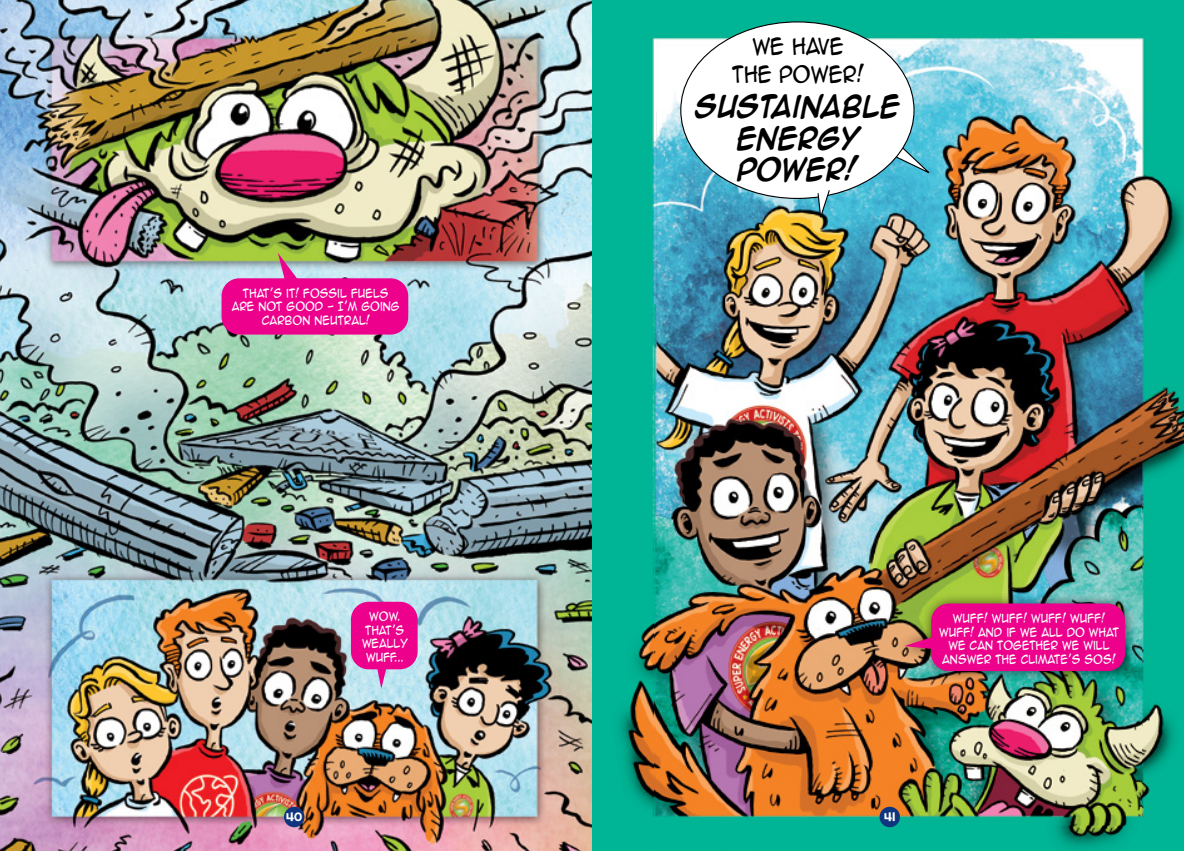
<style>
.page{position:relative;width:1184px;height:851px;background:#fff}
.page>*{position:absolute;margin:0;border:0;box-sizing:border-box;transform-origin:0 0}
.t1{font:700 25.88px/31px "Anime Ace 2.0 BB";color:#000;text-align:center;scale:.88 1}
.t2{font:20.88px/27.2px "Anime Ace 2.0 BB";color:#000;text-align:center;scale:.88 1}
.t3{font:11.25px/13.5px "Anime Ace 2.0 BB";color:#fff;text-align:center;scale:.88 1}
.t4{font:9.88px "KG Blank Space Solid";color:#fff;scale:1.19 1}
</style>
<div class="page">
<img style="left:0;top:0;width:1183px;height:850px">
<img style="left:656px;top:111px;width:527px;height:193px">
<img style="left:654px;top:304px;width:529px;height:521px">
<div style="left:895px;top:592px;width:243px;height:91px;background:#000;opacity:.6"></div>
<div style="left:931px;top:603px;width:194px;height:68px;background:#ec008c;border-radius:18px"></div>
<svg style="left:904px;top:635px;width:28px;height:14px"></svg>
<div style="left:221px;top:278px;width:187px;height:56px;background:#ec008c;border-radius:18px"></div>
<svg style="left:278px;top:253px;width:22px;height:26px"></svg>
<div style="left:351px;top:601px;width:66px;height:68px;background:#ec008c;border-radius:18px"></div>
<svg style="left:377px;top:669px;width:11px;height:19px"></svg>
<svg style="left:892px;top:144px;width:43px;height:33px"></svg>
<div style="left:680px;top:22px;width:234px;height:176px;background:#fff;border-radius:50%"></div>
<svg style="left:816px;top:190px;width:14px;height:32px"></svg>
<div style="left:284px;top:806px;width:20px;height:21px;background:#10357f;border-radius:50%"></div>
<div style="left:879px;top:806px;width:21px;height:21px;background:#10357f;border-radius:50%"></div>
<p class="t3" style="left:232px;top:286px;width:192px">THAT’S IT! FOSSIL FUELS<br>ARE NOT GOOD - I’M GOING<br>CARBON NEUTRAL!</p>
<h2 class="t2" style="left:732px;top:32px;width:151px">WE HAVE<br>THE POWER!</h2>
<h1 class="t1" style="left:695px;top:89px;width:234px">SUSTAINABLE<br>ENERGY<br>POWER!</h1>
<p class="t3" style="left:362px;top:609px;width:53px">WOW.<br>THAT’S<br>WEALLY<br>WUFF...</p>
<p class="t3" style="left:939px;top:611px;width:206px">WUFF! WUFF! WUFF! WUFF!<br>WUFF! AND IF WE ALL DO WHAT<br>WE CAN TOGETHER WE WILL<br>ANSWER THE CLIMATE’S SOS!</p>
<p class="t4" style="left:286px;top:810px;width:15px">40</p>
<p class="t4" style="left:884px;top:810px;width:11px">41</p>
</div>
